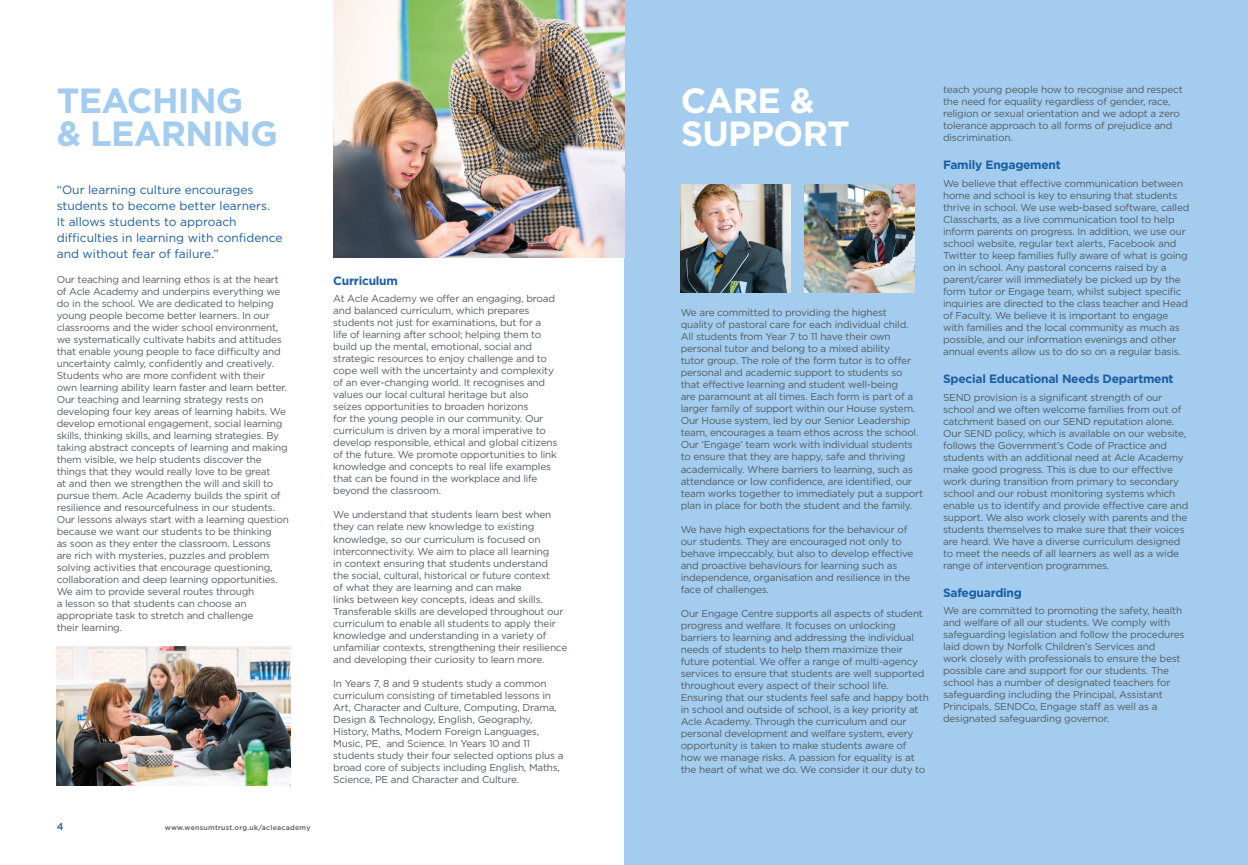
<style>
.page{position:relative;width:1248px;height:865px;background:#fff}
.page>*{position:absolute;margin:0;border:0;box-sizing:border-box;transform-origin:0 0}
.t1{font:700 35px/33px "Gotham";letter-spacing:-.02em;color:#a3ccee}
.t2{font:700 35px/33px "Gotham";letter-spacing:-.02em;color:#fff}
.t3{font:12px/16px "Gotham";color:#1b5ea3}
.t4{font:700 12px "Gotham";letter-spacing:-.02em;color:#1b5ea3}
.t5{font:10px/12px "Gotham";letter-spacing:-.02em;color:#535d62}
.t6{font:500 10px "Gotham";color:#1b5ea3}
.t7{font:500 7px "Gotham";letter-spacing:.035em;color:#535d62}
</style>
<div class="page">
<div style="left:624px;top:0;width:623px;height:865px;background:#a3ccee"></div>
<img style="left:57px;top:646px;width:234px;height:139px">
<img style="left:333px;top:0;width:291px;height:258px">
<img style="left:804px;top:184px;width:110px;height:108px">
<img style="left:680px;top:184px;width:110px;height:108px">
<h1 class="t1" style="left:57px;top:84px;width:223px">TEACHING<br>&amp; LEARNING</h1>
<p class="t3" style="left:57px;top:181px;width:227px">“Our learning culture encourages students to become better learners.<br>It allows students to approach difficulties in learning with confidence and without fear of failure.”</p>
<p class="t5" style="left:57px;top:273px;width:234px">Our teaching and learning ethos is at the heart of Acle Academy and underpins everything we do in the school. We are dedicated to helping young people become better learners. In our classrooms and the wider school environment, we systematically cultivate habits and attitudes that enable young people to face difficulty and uncertainty calmly, confidently and creatively.<br>Students who are more confident with their<br>own learning ability learn faster and learn better.<br>Our teaching and learning strategy rests on developing four key areas of learning habits. We develop emotional engagement, social learning skills, thinking skills, and learning strategies. By taking abstract concepts of learning and making them visible, we help students discover the things that they would really love to be great<br>at and then we strengthen the will and skill to pursue them. Acle Academy builds the spirit of resilience and resourcefulness in our students.<br>Our lessons always start with a learning question because we want our students to be thinking<br>as soon as they enter the classroom. Lessons<br>are rich with mysteries, puzzles and problem solving activities that encourage questioning, collaboration and deep learning opportunities.<br>We aim to provide several routes through<br>a lesson so that students can choose an appropriate task to stretch and challenge<br>their learning.</p>
<p class="t6" style="left:57px;top:820px;width:8px">4</p>
<p class="t7" style="left:165px;top:823px;width:147px">www.wensumtrust.org.uk/acleacademy</p>
<p class="t4" style="left:333px;top:272px;width:66px">Curriculum</p>
<p class="t5" style="left:333px;top:292px;width:226px">At Acle Academy we offer an engaging, broad and balanced curriculum, which prepares students not just for examinations, but for a life of learning after school; helping them to build up the mental, emotional, social and strategic resources to enjoy challenge and to cope well with the uncertainty and complexity of an ever-changing world. It recognises and values our local cultural heritage but also seizes opportunities to broaden horizons<br>for the young people in our community. Our curriculum is driven by a moral imperative to develop responsible, ethical and global citizens of the future. We promote opportunities to link knowledge and concepts to real life examples that can be found in the workplace and life beyond the classroom.</p>
<p class="t5" style="left:333px;top:508px;width:235px">We understand that students learn best when they can relate new knowledge to existing knowledge, so our curriculum is focused on interconnectivity. We aim to place all learning<br>in context ensuring that students understand<br>the social, cultural, historical or future context<br>of what they are learning and can make<br>links between key concepts, ideas and skills.<br>Transferable skills are developed throughout our curriculum to enable all students to apply their knowledge and understanding in a variety of unfamiliar contexts, strengthening their resilience and developing their curiosity to learn more.</p>
<p class="t5" style="left:333px;top:676px;width:232px">In Years 7, 8 and 9 students study a common curriculum consisting of timetabled lessons in Art, Character and Culture, Computing, Drama, Design &amp; Technology, English, Geography, History, Maths, Modern Foreign Languages, Music, PE, and Science. In Years 10 and 11 students study their four selected options plus a broad core of subjects including English, Maths, Science, PE and Character and Culture.</p>
<h1 class="t2" style="left:680px;top:84px;width:171px">CARE &amp;<br>SUPPORT</h1>
<p class="t5" style="left:680px;top:307px;width:244px">We are committed to providing the highest<br>quality of pastoral care for each individual child.<br>All students from Year 7 to 11 have their own personal tutor and belong to a mixed ability<br>tutor group. The role of the form tutor is to offer personal and academic support to students so that effective learning and student well-being<br>are paramount at all times. Each form is part of a larger family of support within our House system.<br>Our House system, led by our Senior Leadership team, encourages a team ethos across the school.<br>Our ‘Engage’ team work with individual students to ensure that they are happy, safe and thriving academically. Where barriers to learning, such as attendance or low confidence, are identified, our team works together to immediately put a support plan in place for both the student and the family.</p>
<p class="t5" style="left:680px;top:523px;width:234px">We have high expectations for the behaviour of our students. They are encouraged not only to behave impeccably, but also to develop effective and proactive behaviours for learning such as independence, organisation and resilience in the face of challenges.</p>
<p class="t5" style="left:680px;top:607px;width:250px">Our Engage Centre supports all aspects of student progress and welfare. It focuses on unlocking barriers to learning and addressing the individual needs of students to help them maximize their future potential. We offer a range of multi-agency services to ensure that students are well supported throughout every aspect of their school life.<br>Ensuring that our students feel safe and happy both in school and outside of school, is a key priority at Acle Academy. Through the curriculum and our personal development and welfare system, every opportunity is taken to make students aware of how we manage risks. A passion for equality is at the heart of what we do. We consider it our duty to</p>
<p class="t5" style="left:943px;top:83px;width:241px">teach young people how to recognise and respect the need for equality regardless of gender, race, religion or sexual orientation and we adopt a zero tolerance approach to all forms of prejudice and discrimination.</p>
<p class="t4" style="left:943px;top:157px;width:119px">Family Engagement</p>
<p class="t5" style="left:943px;top:177px;width:248px">We believe that effective communication between home and school is key to ensuring that students thrive in school. We use web-based software, called Classcharts, as a live communication tool to help inform parents on progress. In addition, we use our school website, regular text alerts, Facebook and Twitter to keep families fully aware of what is going on in school. Any pastoral concerns raised by a parent/carer will immediately be picked up by the form tutor or Engage team, whilst subject specific inquiries are directed to the class teacher and Head of Faculty. We believe it is important to engage with families and the local community as much as possible, and our information evenings and other annual events allow us to do so on a regular basis.</p>
<p class="t4" style="left:943px;top:371px;width:232px">Special Educational Needs Department</p>
<p class="t5" style="left:943px;top:391px;width:247px">SEND provision is a significant strength of our school and we often welcome families from out of catchment based on our SEND reputation alone.<br>Our SEND policy, which is available on our website, follows the Government’s Code of Practice and students with an additional need at Acle Academy make good progress. This is due to our effective work during transition from primary to secondary school and our robust monitoring systems which enable us to identify and provide effective care and support. We also work closely with parents and the students themselves to make sure that their voices are heard. We have a diverse curriculum designed to meet the needs of all learners as well as a wide range of intervention programmes.</p>
<p class="t4" style="left:943px;top:584px;width:80px">Safeguarding</p>
<p class="t5" style="left:943px;top:604px;width:243px">We are committed to promoting the safety, health and welfare of all our students. We comply with safeguarding legislation and follow the procedures laid down by Norfolk Children’s Services and<br>work closely with professionals to ensure the best possible care and support for our students. The school has a number of designated teachers for safeguarding including the Principal, Assistant Principals, SENDCo, Engage staff as well as a designated safeguarding governor.</p>
</div>
